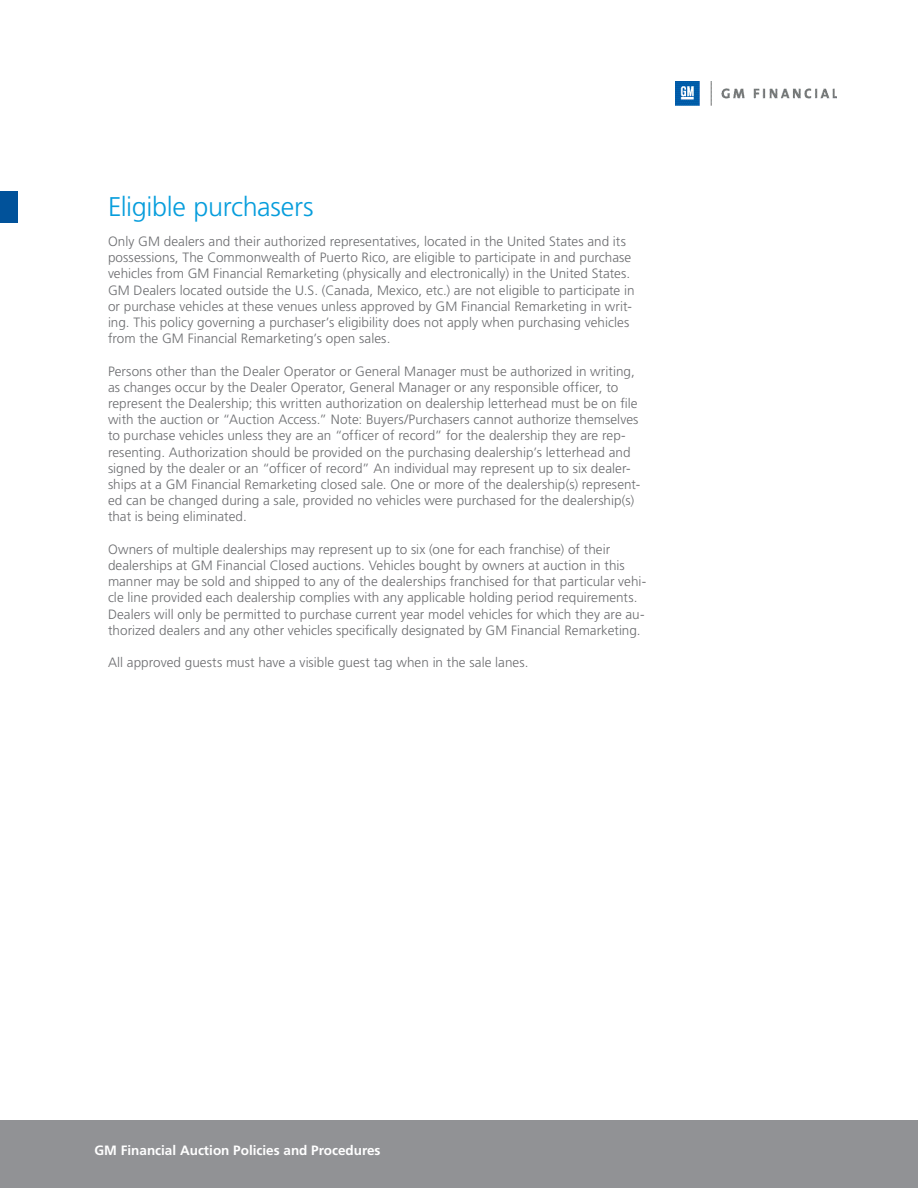
<style>
.page{position:relative;width:918px;height:1188px;background:#fff}
.page>*{position:absolute;margin:0;border:0;box-sizing:border-box;transform-origin:0 0}
.t1{font:300 27px "Frutiger LT Std";letter-spacing:-.015em;color:#069ddc}
.t2{font:300 13.5px/16.2px "Frutiger LT Std";letter-spacing:.005em;color:#6c6d70}
.t3{font:700 13.5px "Frutiger LT Std";color:#fff}
</style>
<div class="page">
<div style="left:0;top:1120px;width:918px;height:68px;background:#919295"></div>
<img style="left:675px;top:81px;width:162px;height:25px">
<div style="left:0;top:192px;width:17px;height:31px;background:#01529a"></div>
<h2 class="t1" style="left:108px;top:192px;width:207px">Eligible purchasers</h2>
<p class="t2" style="left:108px;top:233px;width:528px">Only GM dealers and their authorized representatives, located in the United States and its possessions, The Commonwealth of Puerto Rico, are eligible to participate in and purchase vehicles from GM Financial Remarketing (physically and electronically) in the United States.<br>GM Dealers located outside the U.S. (Canada, Mexico, etc.) are not eligible to participate in or purchase vehicles at these venues unless approved by GM Financial Remarketing in writ&shy;ing. This policy governing a purchaser’s eligibility does not apply when purchasing vehicles from the GM Financial Remarketing’s open sales.</p>
<p class="t2" style="left:108px;top:363px;width:534px">Persons other than the Dealer Operator or General Manager must be authorized in writing, as changes occur by the Dealer Operator, General Manager or any responsible officer, to represent the Dealership; this written authorization on dealership letterhead must be on file with the auction or “Auction Access.” Note: Buyers/Purchasers cannot authorize themselves to purchase vehicles unless they are an “officer of record” for the dealership they are rep&shy;resenting. Authorization should be provided on the purchasing dealership’s letterhead and signed by the dealer or an “officer of record” An individual may represent up to six dealer&shy;ships at a GM Financial Remarketing closed sale. One or more of the dealership(s) represent&shy;ed can be changed during a sale, provided no vehicles were purchased for the dealership(s) that is being eliminated.</p>
<p class="t2" style="left:108px;top:541px;width:540px">Owners of multiple dealerships may represent up to six (one for each franchise) of their dealerships at GM Financial Closed auctions. Vehicles bought by owners at auction in this manner may be sold and shipped to any of the dealerships franchised for that particular vehi&shy;cle line provided each dealership complies with any applicable holding period requirements.<br>Dealers will only be permitted to purchase current year model vehicles for which they are au&shy;thorized dealers and any other vehicles specifically designated by GM Financial Remarketing.</p>
<p class="t2" style="left:108px;top:655px;width:422px">All approved guests must have a visible guest tag when in the sale lanes.</p>
<p class="t3" style="left:94px;top:1142px;width:288px">GM Financial Auction Policies and Procedures</p>
</div>
